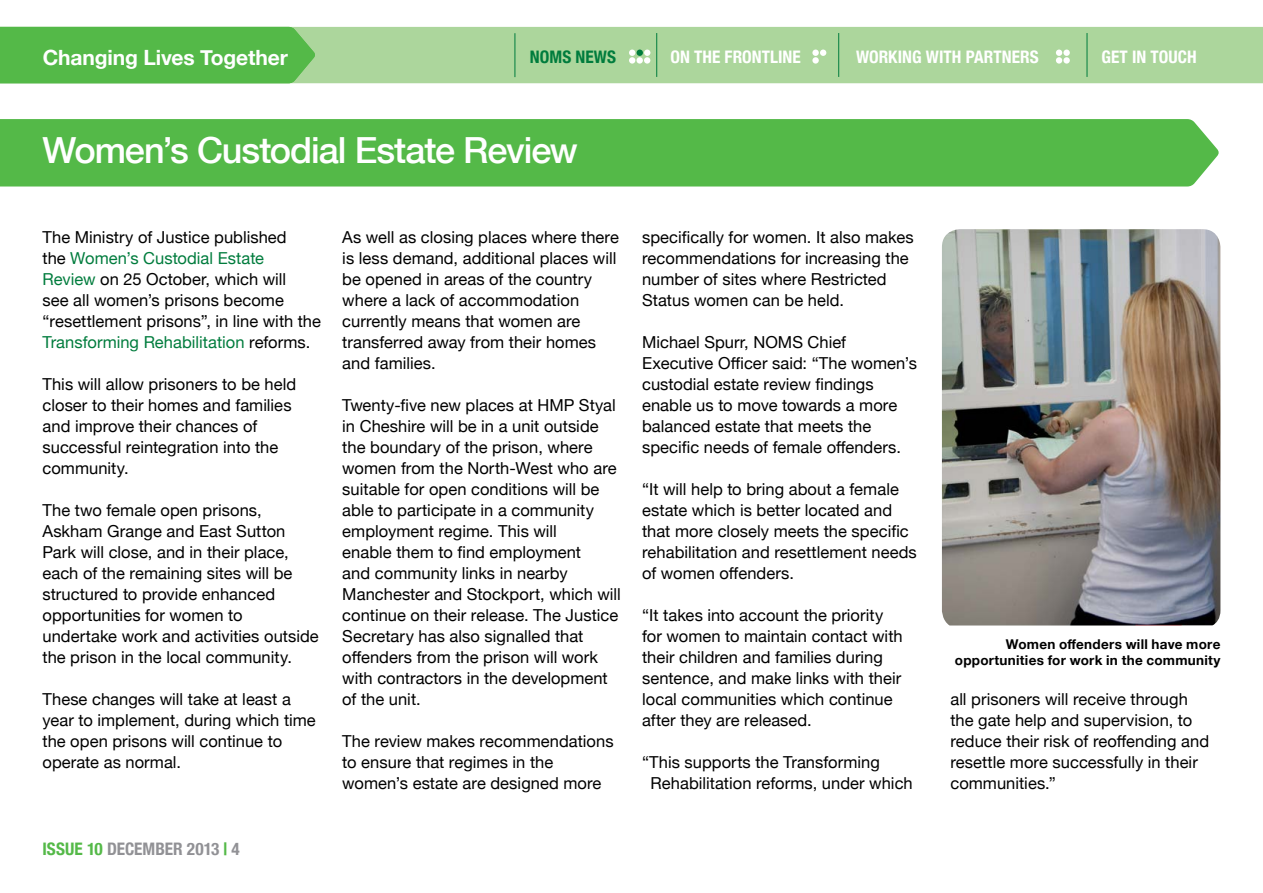
<style>
.page{position:relative;width:1263px;height:893px;background:#fff}
.page>*{position:absolute;margin:0;border:0;box-sizing:border-box;transform-origin:0 0}
.t1{font:500 36px "Helvetica Neue";letter-spacing:-.03em;color:#fff}
.t2{font:700 21px "Helvetica Neue";letter-spacing:-.005em;color:#fff}
.t3{font:700 condensed 17.25px "Helvetica Neue";color:#fff}
.t4{font:700 condensed 17.25px "Helvetica Neue";color:#919195}
.t5{font:700 condensed 17.25px "Helvetica Neue";color:#007c3d}
.Pull_Out{font:16.5px/21px "Helvetica Neue";color:#000}
.Pull_Out-2{font:700 13.5px/16.2px "Helvetica Neue";letter-spacing:.015em;color:#000;text-align:right}
.s1{color:#007c3d}
.s2{color:#54b948}
</style>
<div class="page">
<div style="left:315px;top:27px;width:948px;height:56px;background:#acd69c"></div>
<hr style="left:514px;top:33px;width:1px;height:44px;background:#007c3d">
<hr style="left:838px;top:33px;width:1px;height:44px;background:#007c3d">
<hr style="left:656px;top:33px;width:1px;height:44px;background:#007c3d">
<hr style="left:1087px;top:33px;width:1px;height:44px;background:#007c3d">
<img style="left:942px;top:229px;width:278px;height:396px">
<div style="left:0;top:27px;width:315px;height:56px;background:#54b948"></div>
<div style="left:0;top:119px;width:1219px;height:68px;background:#54b948"></div>
<svg style="left:820px;top:50px;width:6px;height:6px"></svg>
<div style="left:636px;top:50px;width:7px;height:6px;background:#007c3d;border-radius:50%"></div>
<div style="left:812px;top:50px;width:7px;height:6px;background:#fff;border-radius:50%"></div>
<svg style="left:629px;top:50px;width:6px;height:6px"></svg>
<div style="left:812px;top:57px;width:7px;height:7px;background:#fff;border-radius:50%"></div>
<div style="left:629px;top:57px;width:6px;height:7px;background:#fff;border-radius:50%"></div>
<div style="left:1063px;top:50px;width:7px;height:6px;background:#fff;border-radius:50%"></div>
<svg style="left:1056px;top:50px;width:6px;height:6px"></svg>
<div style="left:1056px;top:57px;width:6px;height:7px;background:#fff;border-radius:50%"></div>
<svg style="left:644px;top:50px;width:6px;height:6px"></svg>
<div style="left:636px;top:57px;width:7px;height:7px;background:#fff;border-radius:50%"></div>
<div style="left:644px;top:57px;width:6px;height:7px;background:#fff;border-radius:50%"></div>
<div style="left:1063px;top:57px;width:7px;height:7px;background:#fff;border-radius:50%"></div>
<p class="t2" style="left:43px;top:39px;width:247px">Changing Lives Together</p>
<p class="t5" style="left:530px;top:43px;width:88px">NOMS NEWS</p>
<p class="t3" style="left:670px;top:43px;width:132px">ON THE FRONTLINE</p>
<p class="t3" style="left:856px;top:43px;width:184px">WORKING WITH PARTNERS</p>
<p class="t3" style="left:1101px;top:43px;width:97px">GET IN TOUCH</p>
<p class="t1" style="left:43px;top:122px;width:537px">Women’s Custodial Estate Review</p>
<p class="Pull_Out" style="left:43px;top:226px;width:280px">The Ministry of Justice published<br>the <span class="s1">Women’s Custodial Estate Review</span> on 25 October, which will<br>see all women’s prisons become “resettlement prisons”, in line with the <span class="s1">Transforming Rehabilitation</span> reforms.</p>
<p class="Pull_Out" style="left:43px;top:373px;width:255px">This will allow prisoners to be held closer to their homes and families and improve their chances of successful reintegration into the community.</p>
<p class="Pull_Out" style="left:43px;top:499px;width:278px">The two female open prisons,<br>Askham Grange and East Sutton<br>Park will close, and in their place, each of the remaining sites will be structured to provide enhanced opportunities for women to undertake work and activities outside the prison in the local community.</p>
<p class="Pull_Out" style="left:43px;top:688px;width:275px">These changes will take at least a year to implement, during which time the open prisons will continue to operate as normal.</p>
<p class="t4" style="left:43px;top:835px;width:199px"><span class="s2">ISSUE 10</span> DECEMBER 2013 <span class="s2">|</span> 4</p>
<p class="Pull_Out" style="left:342px;top:226px;width:278px">As well as closing places where there is less demand, additional places will be opened in areas of the country where a lack of accommodation currently means that women are transferred away from their homes and families.</p>
<p class="Pull_Out" style="left:342px;top:394px;width:280px">Twenty-five new places at HMP Styal in Cheshire will be in a unit outside the boundary of the prison, where women from the North-West who are suitable for open conditions will be able to participate in a community employment regime. This will<br>enable them to find employment<br>and community links in nearby<br>Manchester and Stockport, which will continue on their release. The Justice<br>Secretary has also signalled that offenders from the prison will work with contractors in the development of the unit.</p>
<p class="Pull_Out" style="left:342px;top:730px;width:273px">The review makes recommendations to ensure that regimes in the women’s estate are designed more</p>
<p class="Pull_Out" style="left:642px;top:225px;width:273px">specifically for women. It also makes recommendations for increasing the number of sites where Restricted Status women can be held.</p>
<p class="Pull_Out" style="left:642px;top:330px;width:276px">Michael Spurr, NOMS Chief<br>Executive Officer said: “The women’s custodial estate review findings enable us to move towards a more balanced estate that meets the specific needs of female offenders.</p>
<p class="Pull_Out" style="left:642px;top:477px;width:276px">“It will help to bring about a female estate which is better located and that more closely meets the specific rehabilitation and resettlement needs of women offenders.</p>
<p class="Pull_Out" style="left:642px;top:603px;width:262px">“It takes into account the priority for women to maintain contact with their children and families during sentence, and make links with their local communities which continue after they are released.</p>
<p class="Pull_Out" style="left:651px;top:751px;width:264px;text-indent:-8px">“This supports the Transforming<br>Rehabilitation reforms, under which</p>
<p class="Pull_Out-2" style="left:955px;top:635px;width:267px">Women offenders will have more opportunities for work in the community</p>
<p class="Pull_Out" style="left:950px;top:688px;width:260px">all prisoners will receive through the gate help and supervision, to reduce their risk of reoffending and resettle more successfully in their communities.”</p>
</div>
